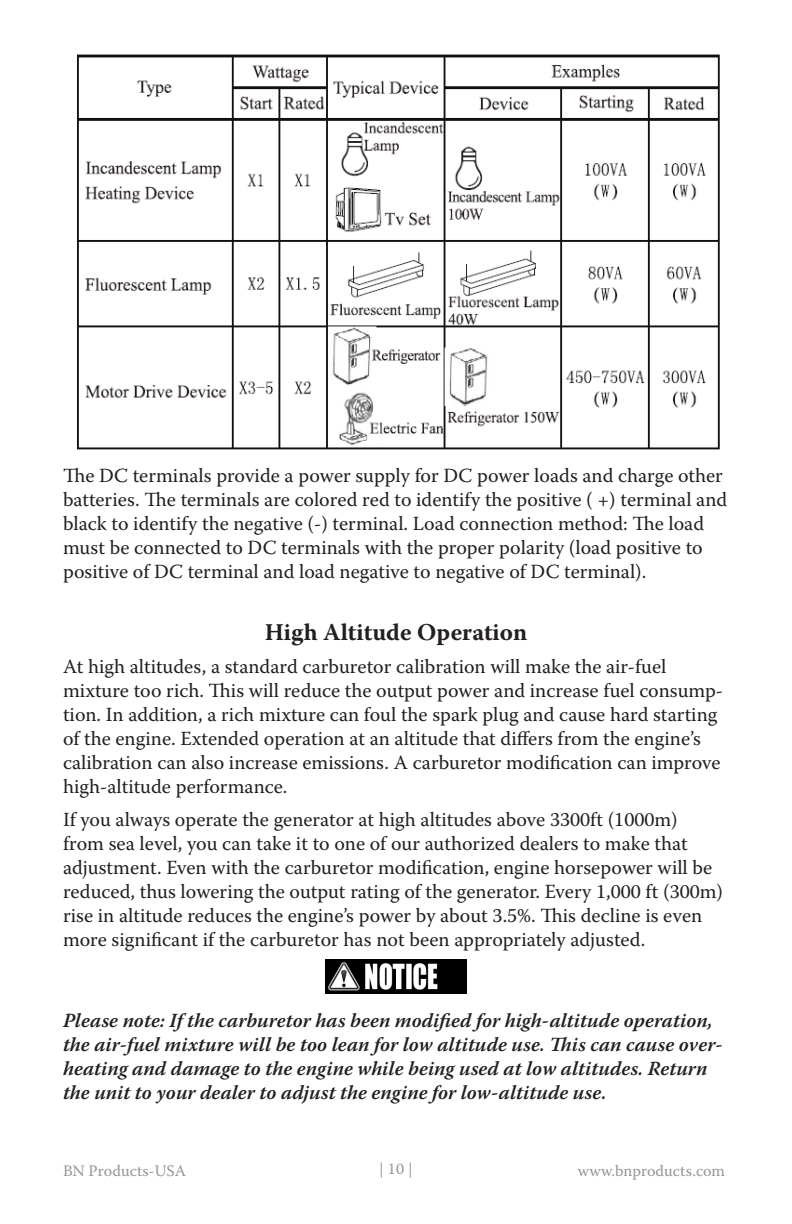
<style>
.page{position:relative;width:792px;height:1224px;background:#fff}
.page>*{position:absolute;margin:0;border:0;box-sizing:border-box;transform-origin:0 0}
.Section{font:700 24px "Warnock Pro";color:#231f20}
.t1{font:20px/24px "Warnock Pro";color:#231f20}
.t2{font:italic 600 20px/24px "Warnock Pro";color:#231f20}
.t3{font:16px "Warnock Pro";color:#939598}
</style>
<div class="page">
<img style="left:77px;top:54px;width:643px;height:396px">
<img style="left:325px;top:959px;width:142px;height:35px">
<p class="t1" style="left:63px;top:463px;width:666px">The DC terminals provide a power supply for DC power loads and charge other batteries. The terminals are colored red to identify the positive ( +) terminal and black to identify the negative (-) terminal. Load connection method: The load must be connected to DC terminals with the proper polarity (load positive to positive of DC terminal and load negative to negative of DC terminal).</p>
<p class="Section" style="left:265px;top:618px;width:264px">High Altitude Operation</p>
<p class="t1" style="left:63px;top:654px;width:662px">At high altitudes, a standard carburetor calibration will make the air-fuel mixture too rich. This will reduce the output power and increase fuel consump&shy;tion. In addition, a rich mixture can foul the spark plug and cause hard starting of the engine. Extended operation at an altitude that differs from the engine’s calibration can also increase emissions. A carburetor modification can improve high-altitude performance.</p>
<p class="t1" style="left:63px;top:807px;width:662px">If you always operate the generator at high altitudes above 3300ft (1000m) from sea level, you can take it to one of our authorized dealers to make that adjustment. Even with the carburetor modification, engine horsepower will be reduced, thus lowering the output rating of the generator. Every 1,000 ft (300m) rise in altitude reduces the engine’s power by about 3.5%. This decline is even more significant if the carburetor has not been appropriately adjusted.</p>
<p class="t2" style="left:63px;top:1008px;width:661px">Please note: If the carburetor has been modified for high-altitude operation, the air-fuel mixture will be too lean for low altitude use. This can cause over&shy;heating and damage to the engine while being used at low altitudes. Return the unit to your dealer to adjust the engine for low-altitude use.</p>
<p class="t3" style="left:63px;top:1161px;width:125px">BN Products-USA</p>
<p class="t3" style="left:379px;top:1159px;width:36px">| 10 |</p>
<p class="t3" style="left:578px;top:1161px;width:149px">www.bnproducts.com</p>
</div>
